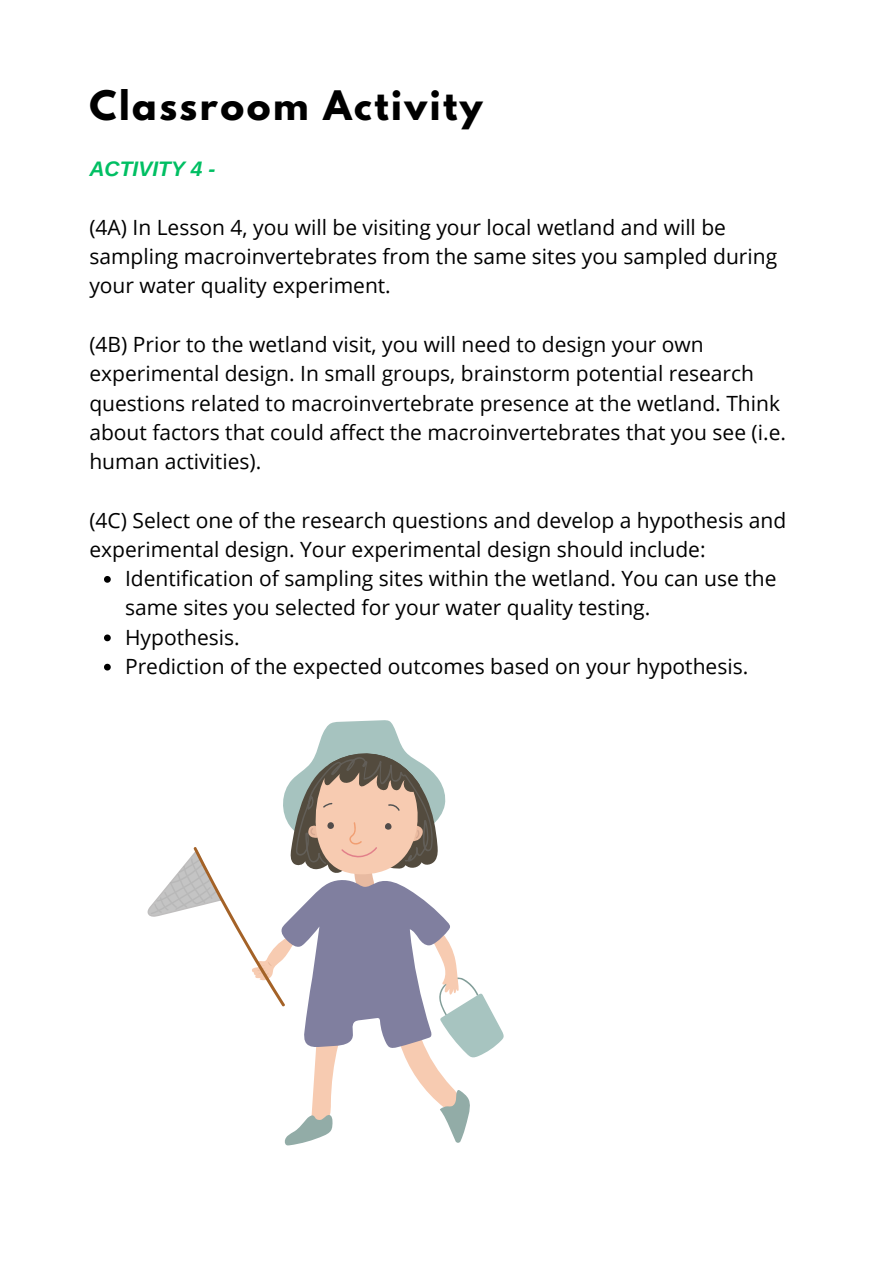
<style>
.page{position:relative;width:894px;height:1264px;background:#fff}
.page>*{position:absolute;margin:0;border:0;box-sizing:border-box;transform-origin:0 0}
.t1{font:700 36px "League Spartan";letter-spacing:.07em;color:#000}
.t2{font:21px/29.2px "Open Sans";color:#000}
.t3{font:italic 700 21px "Arimo";color:#00bf63}
</style>
<div class="page">
<svg style="left:147px;top:720px;width:357px;height:425px"></svg>
<div style="left:219px;top:838px;width:70px;height:70px;background:#fff;border-radius:50%"></div>
<svg style="left:104px;top:576px;width:7px;height:6px"></svg>
<svg style="left:104px;top:634px;width:7px;height:7px"></svg>
<svg style="left:104px;top:663px;width:7px;height:7px"></svg>
<p class="t1" style="left:89px;top:87px;width:395px">Classroom Activity</p>
<h1 class="t3" style="left:89px;top:157px;width:127px">ACTIVITY 4 -</h1>
<h2 class="t2" style="left:89px;top:212px;width:689px">(4A) In Lesson 4, you will be visiting your local wetland and will be sampling macroinvertebrates from the same sites you sampled during your water quality experiment.</h2>
<p class="t2" style="left:89px;top:329px;width:698px">(4B) Prior to the wetland visit, you will need to design your own experimental design. In small groups, brainstorm potential research questions related to macroinvertebrate presence at the wetland. Think about factors that could affect the macroinvertebrates that you see (i.e. human activities).</p>
<p class="t2" style="left:89px;top:505px;width:698px">(4C) Select one of the research questions and develop a hypothesis and experimental design. Your experimental design should include:</p>
<p class="t2" style="left:125px;top:563px;width:652px">Identification of sampling sites within the wetland. You can use the same sites you selected for your water quality testing.</p>
<p class="t2" style="left:125px;top:622px;width:116px">Hypothesis.</p>
<p class="t2" style="left:125px;top:651px;width:624px">Prediction of the expected outcomes based on your hypothesis.</p>
</div>
